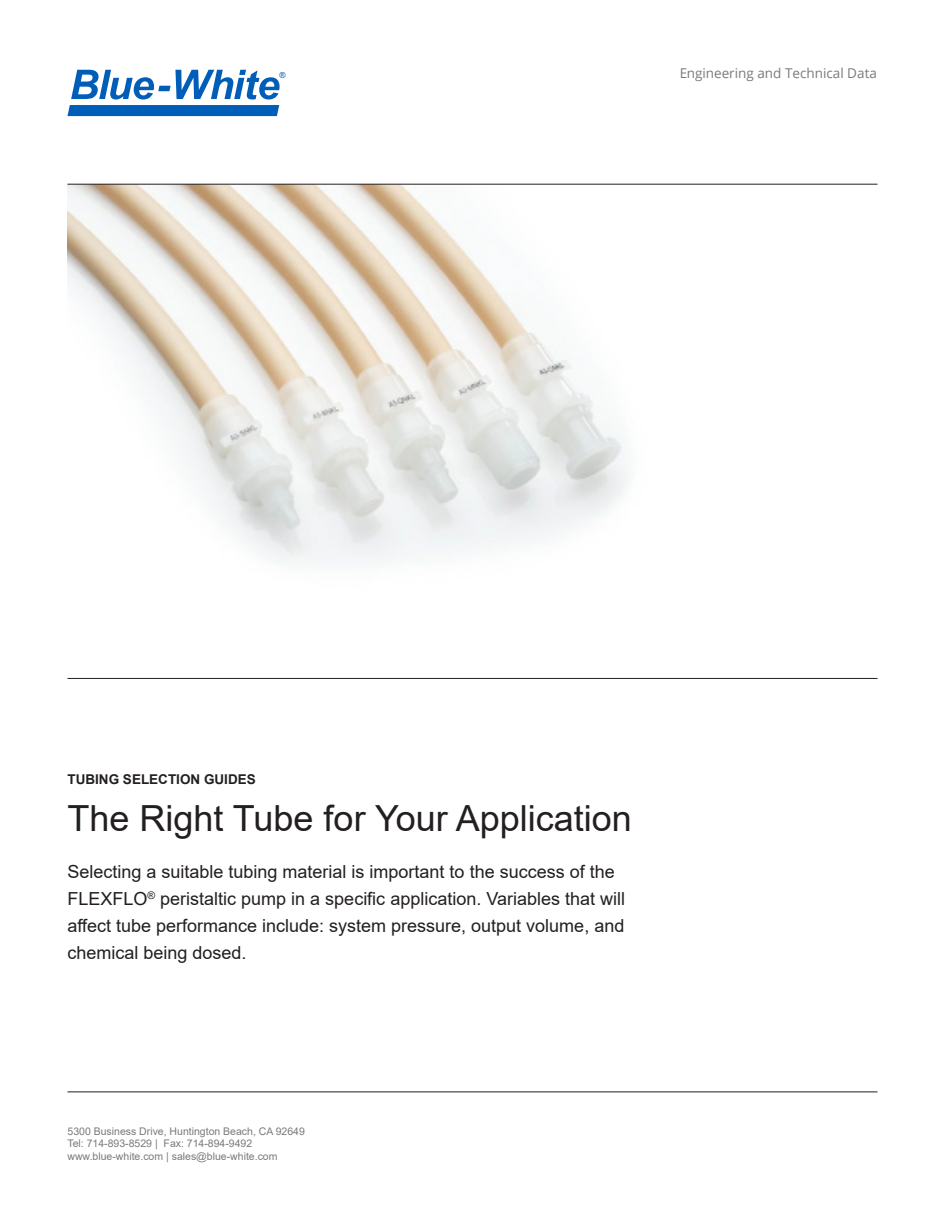
<style>
.page{position:relative;width:945px;height:1215px;background:#fff}
.page>*{position:absolute;margin:0;border:0;box-sizing:border-box;transform-origin:0 0}
.t1{font:36px "Arial";color:#231f20}
.t2{font:18px/27px "Arial";color:#231f20}
.t3{font:13.5px "Open Sans";color:#231f20}
.t4{font:700 13.5px "Arial";color:#231f20}
.t5{font:10.5px/12.6px "Arial";color:#231f20}
.t6{font:8.25px "Arial";color:#005eb8}
</style>
<div class="page">
<hr style="left:68px;top:678px;width:810px;height:1px;background:#231f20">
<hr style="left:68px;top:1092px;width:810px;height:1px;background:#231f20">
<svg style="left:68px;top:70px;width:212px;height:46px"></svg>
<img style="left:68px;top:185px;width:560px;height:379px">
<hr style="left:68px;top:184px;width:810px;height:1px;background:#231f20">
<p class="t6" style="left:280px;top:69px;width:8px">®</p>
<p class="t3" style="left:679px;top:64px;width:199px">Engineering and Technical Data</p>
<p class="t4" style="left:68px;top:770px;width:190px">TUBING SELECTION GUIDES</p>
<p class="t1" style="left:68px;top:793px;width:566px">The Right Tube for Your Application</p>
<p class="t2" style="left:68px;top:858px;width:559px">Selecting a suitable tubing material is important to the success of the<br>FLEXFLO<sup>®</sup> peristaltic pump in a specific application. Variables that will affect tube performance include: system pressure, output volume, and</p>
<p class="t2" style="left:68px;top:939px;width:181px">chemical being dosed.</p>
<p class="t5" style="left:68px;top:1125px;width:239px">5300 Business Drive, Huntington Beach, CA 92649<br>Tel: 714-893-8529 | Fax: 714-894-9492 www.blue-white.com | sales@blue-white.com</p>
</div>
